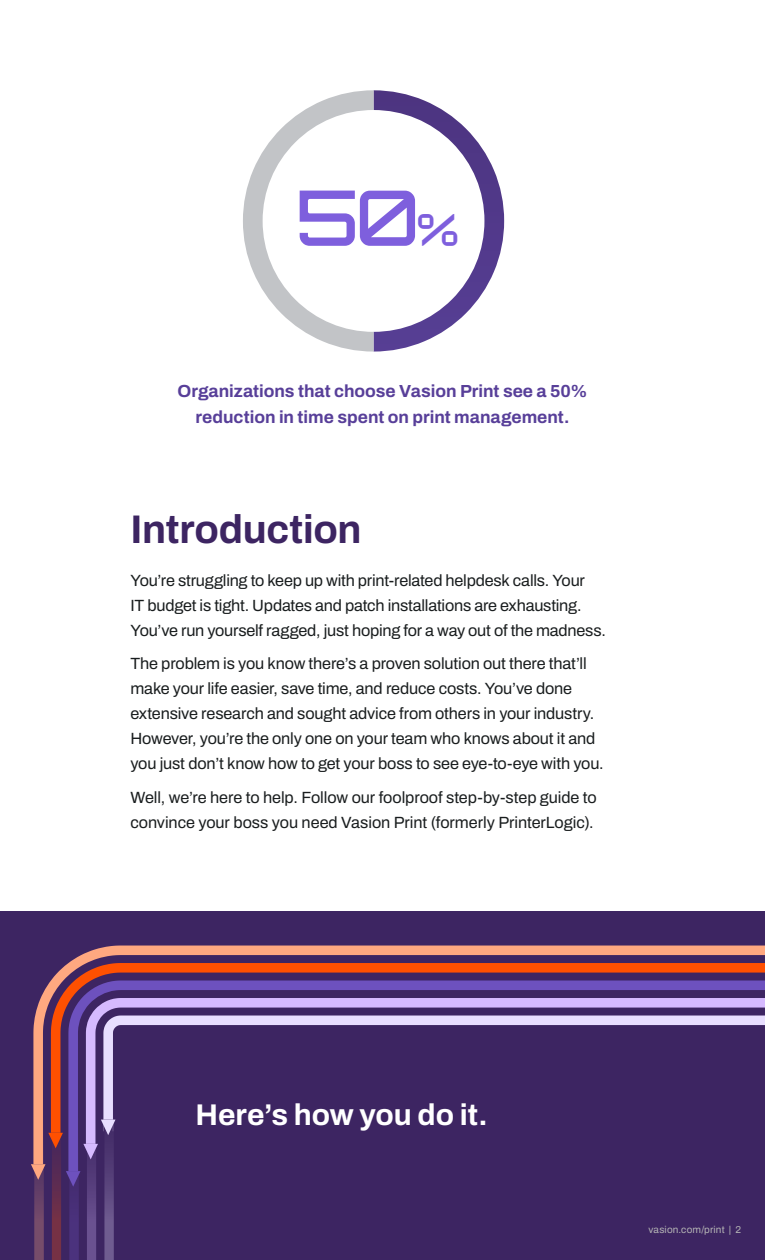
<style>
.page{position:relative;width:765px;height:1260px;background:#fff}
.page>*{position:absolute;margin:0;border:0;box-sizing:border-box;transform-origin:0 0}
.t1{font:76.62px "Orbitron";color:#7e5fdd}
.t2{font:700 40px "Archivo";letter-spacing:-.005em;color:#3d2562}
.t3{font:700 30px "Archivo";letter-spacing:-.005em;color:#fff}
.t4{font:700 17.5px/26.2px "Archivo";color:#583f99;text-align:center}
.t5{font:16.25px/25px "Archivo";letter-spacing:-.01em;color:#191d1e}
.t6{font:10px "Archivo";letter-spacing:.015em;color:#b5b5b5}
.s1{font-size:44.62px}
</style>
<div class="page">
<div style="left:0;top:911px;width:765px;height:349px;background:#3d2562"></div>
<svg style="left:33px;top:946px;width:732px;height:124px"></svg>
<svg style="left:31px;top:1070px;width:85px;height:190px"></svg>
<svg style="left:243px;top:90px;width:261px;height:262px"></svg>
<h1 class="t1" style="left:295px;top:171px;width:165px">50<span class="s1">%</span></h1>
<p class="t4" style="left:177px;top:378px;width:412px">Organizations that choose Vasion Print see a 50% reduction in time spent on print management.</p>
<h2 class="t2" style="left:130px;top:499px;width:233px">Introduction</h2>
<p class="t5" style="left:130px;top:568px;width:477px">You’re struggling to keep up with print-related helpdesk calls. Your<br>IT budget is tight. Updates and patch installations are exhausting.<br>You’ve run yourself ragged, just hoping for a way out of the madness.</p>
<p class="t5" style="left:130px;top:651px;width:475px">The problem is you know there’s a proven solution out there that’ll make your life easier, save time, and reduce costs. You’ve done extensive research and sought advice from others in your industry.<br>However, you’re the only one on your team who knows about it and you just don’t know how to get your boss to see eye-to-eye with you.</p>
<p class="t5" style="left:130px;top:785px;width:468px">Well, we’re here to help. Follow our foolproof step-by-step guide to convince your boss you need Vasion Print (formerly PrinterLogic).</p>
<h3 class="t3" style="left:196px;top:1092px;width:293px">Here’s how you do it.</h3>
<p class="t6" style="left:649px;top:1222px;width:94px">vasion.com/print | 2</p>
</div>
